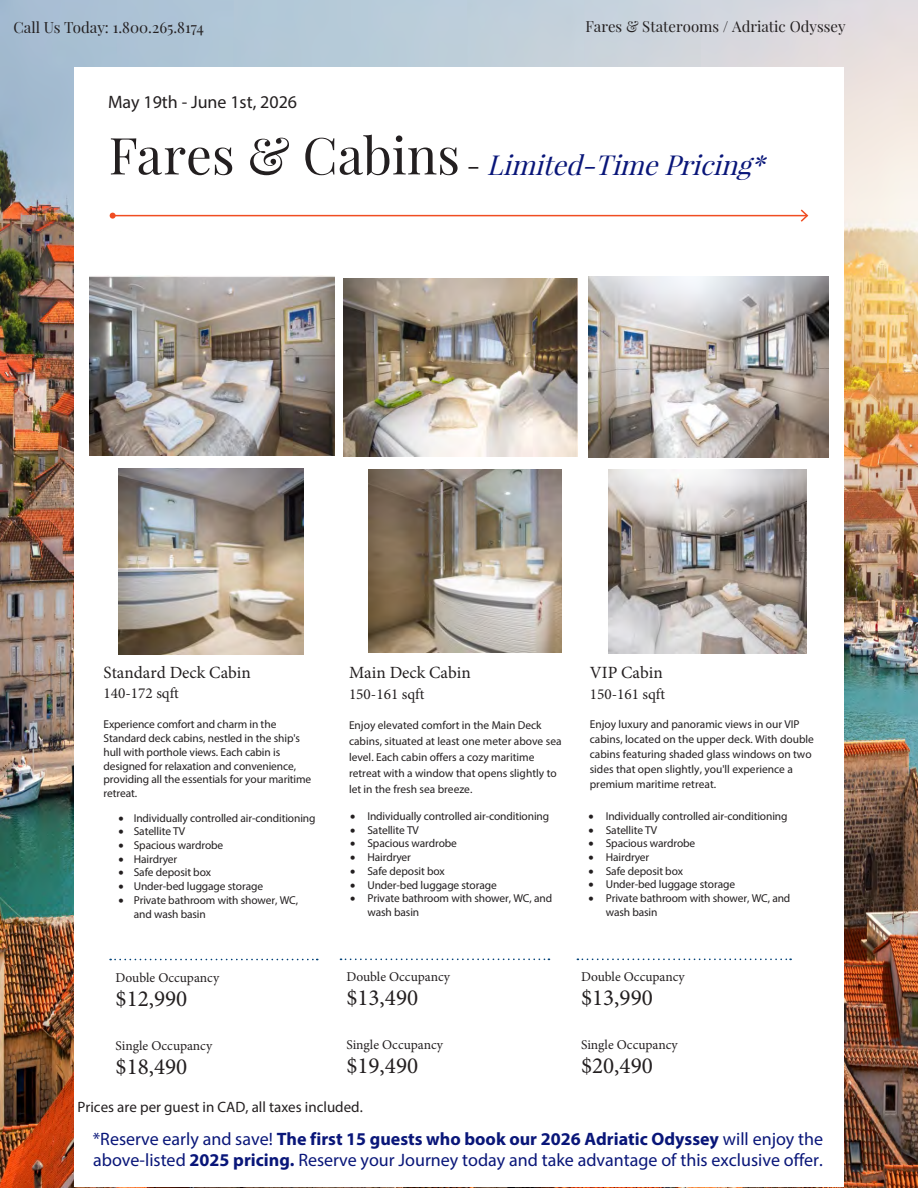
<style>
.page{position:relative;width:918px;height:1188px;background:#fff}
.page>*{position:absolute;margin:0;border:0;box-sizing:border-box;transform-origin:0 0}
.Text{font:italic 27px "Playfair Display";color:#091679}
.t1{font:23.1px "Minion Pro";color:#231f20}
.Text-2{font:18px/20.7px "Myriad Pro";color:#091679}
.Text-3{font:18px "Myriad Pro";color:#231f20}
.t2{font:17.1px "Minion Pro";color:#231f20}
.t3{font:15.3px "Minion Pro";color:#231f20}
.Nom_page{font:15.15px "Playfair Display";color:#231f20}
.Text-4{font:15px "Myriad Pro";color:#231f20}
.t4{font:15px "Playfair Display";color:#231f20}
.t5{font:13.5px "Minion Pro";color:#231f20}
.t6{font:11.4px/13.6px "Myriad Pro";letter-spacing:-.01em;color:#231f20}
.s1{font-style:normal;font-size:51px;color:#231f20}
.s2{font-style:normal;color:#231f20}
.s3{font-weight:700}
</style>
<div class="page">
<img style="left:1px;top:0;width:917px;height:1188px">
<div style="left:74px;top:68px;width:770px;height:1119px;background:#fff"></div>
<hr style="left:113px;top:215px;width:694px;height:1px;background:#f04d22">
<svg style="left:110px;top:213px;width:6px;height:6px"></svg>
<svg style="left:799px;top:209px;width:10px;height:13px"></svg>
<div style="left:108px;top:270px;width:216px;height:187px;background:linear-gradient(to right,#fff,#fff)"></div>
<svg style="left:110px;top:959px;width:208px;height:1px"></svg>
<svg style="left:341px;top:959px;width:208px;height:1px"></svg>
<svg style="left:577px;top:959px;width:214px;height:1px"></svg>
<img style="left:89px;top:276px;width:246px;height:179px">
<img style="left:344px;top:278px;width:234px;height:179px">
<img style="left:589px;top:277px;width:240px;height:180px">
<img style="left:118px;top:469px;width:185px;height:185px">
<img style="left:368px;top:469px;width:193px;height:183px">
<img style="left:609px;top:470px;width:197px;height:183px">
<p class="Nom_page" style="left:14px;top:18px;width:192px">Call Us Today: 1.800.265.8174</p>
<p class="t4" style="left:585px;top:17px;width:262px">Fares &amp; Staterooms / Adriatic Odyssey</p>
<p class="Text-3" style="left:108px;top:91px;width:191px">May 19th - June 1st, 2026</p>
<p class="Text" style="left:109px;top:148px;width:666px"><span class="s1">F a r e s &amp; C a b i n s</span> <span class="s2">-</span> Limited-TimePricing*</p>
<p class="t2" style="left:104px;top:662px;width:149px">Standard Deck Cabin</p>
<p class="t3" style="left:104px;top:683px;width:77px">140-172 sqft</p>
<p class="t6" style="left:104px;top:718px;width:209px">Experience comfort and charm in the Standard deck cabins, nestled in the ship's hull with porthole views. Each cabin is designed for relaxation and convenience, providing all the essentials for your maritime retreat.</p>
<p class="t6" style="left:119px;top:811px;width:199px">• Individually controlled air-conditioning</p>
<p class="t6" style="left:119px;top:824px;width:68px">• Satellite TV</p>
<p class="t6" style="left:119px;top:838px;width:106px">• Spacious wardrobe</p>
<p class="t6" style="left:119px;top:852px;width:60px">• Hairdryer</p>
<p class="t6" style="left:119px;top:866px;width:94px">• Safe deposit box</p>
<p class="t6" style="left:119px;top:879px;width:146px">• Under-bed luggage storage</p>
<p class="t6" style="left:134px;top:893px;width:166px;text-indent:-15px">• Private bathroom with shower, WC, and wash basin</p>
<p class="t5" style="left:116px;top:969px;width:105px">Double Occupancy</p>
<p class="t1" style="left:116px;top:983px;width:73px">$12,990</p>
<p class="t5" style="left:116px;top:1037px;width:98px">Single Occupancy</p>
<p class="t1" style="left:116px;top:1051px;width:73px">$18,490</p>
<p class="t2" style="left:349px;top:661px;width:123px">Main Deck Cabin</p>
<p class="t3" style="left:349px;top:684px;width:77px">150-161 sqft</p>
<p class="t6" style="left:349px;top:717px;width:214px;line-height:16px">Enjoy elevated comfort in the Main Deck cabins, situated at least one meter above sea level. Each cabin offers a cozy maritime retreat with a window that opens slightly to let in the fresh sea breeze.</p>
<p class="t6" style="left:350px;top:809px;width:200px">• Individually controlled air-conditioning</p>
<p class="t6" style="left:350px;top:823px;width:70px">• Satellite TV</p>
<p class="t6" style="left:350px;top:837px;width:108px">• Spacious wardrobe</p>
<p class="t6" style="left:350px;top:850px;width:62px">• Hairdryer</p>
<p class="t6" style="left:350px;top:864px;width:96px">• Safe deposit box</p>
<p class="t6" style="left:350px;top:878px;width:148px">• Under-bed luggage storage</p>
<p class="t6" style="left:367px;top:891px;width:186px;text-indent:-17px">• Private bathroom with shower, WC, and wash basin</p>
<p class="t2" style="left:590px;top:661px;width:75px">VIP Cabin</p>
<p class="t3" style="left:590px;top:684px;width:77px">150-161 sqft</p>
<p class="t6" style="left:590px;top:717px;width:226px;line-height:14.9px">Enjoy luxury and panoramic views in our VIP cabins, located on the upper deck. With double cabins featuring shaded glass windows on two sides that open slightly, you'll experience a premium maritime retreat.</p>
<p class="t6" style="left:589px;top:809px;width:200px">• Individually controlled air-conditioning</p>
<p class="t6" style="left:589px;top:823px;width:70px">• Satellite TV</p>
<p class="t6" style="left:589px;top:836px;width:108px">• Spacious wardrobe</p>
<p class="t6" style="left:589px;top:850px;width:62px">• Hairdryer</p>
<p class="t6" style="left:589px;top:864px;width:96px">• Safe deposit box</p>
<p class="t6" style="left:589px;top:878px;width:148px">• Under-bed luggage storage</p>
<p class="t6" style="left:606px;top:891px;width:186px;text-indent:-17px">• Private bathroom with shower, WC, and wash basin</p>
<p class="t5" style="left:346px;top:967px;width:105px">Double Occupancy</p>
<p class="t1" style="left:346px;top:982px;width:73px">$13,490</p>
<p class="t5" style="left:346px;top:1036px;width:98px">Single Occupancy</p>
<p class="t1" style="left:346px;top:1050px;width:73px">$19,490</p>
<p class="t5" style="left:581px;top:967px;width:105px">Double Occupancy</p>
<p class="t1" style="left:581px;top:982px;width:73px">$13,990</p>
<p class="t5" style="left:581px;top:1036px;width:98px">Single Occupancy</p>
<p class="t1" style="left:581px;top:1050px;width:73px">$20,490</p>
<p class="Text-4" style="left:78px;top:1098px;width:287px">Prices are per guest in CAD, all taxes included.</p>
<p class="Text-2" style="left:93px;top:1129px;width:732px">*Reserve early and save! <span class="s3">The first 15 guests who book our 2026 Adriatic Odyssey</span> will enjoy the above-listed <span class="s3">2025 pricing.</span> Reserve your Journey today and take advantage of this exclusive offer.</p>
</div>
